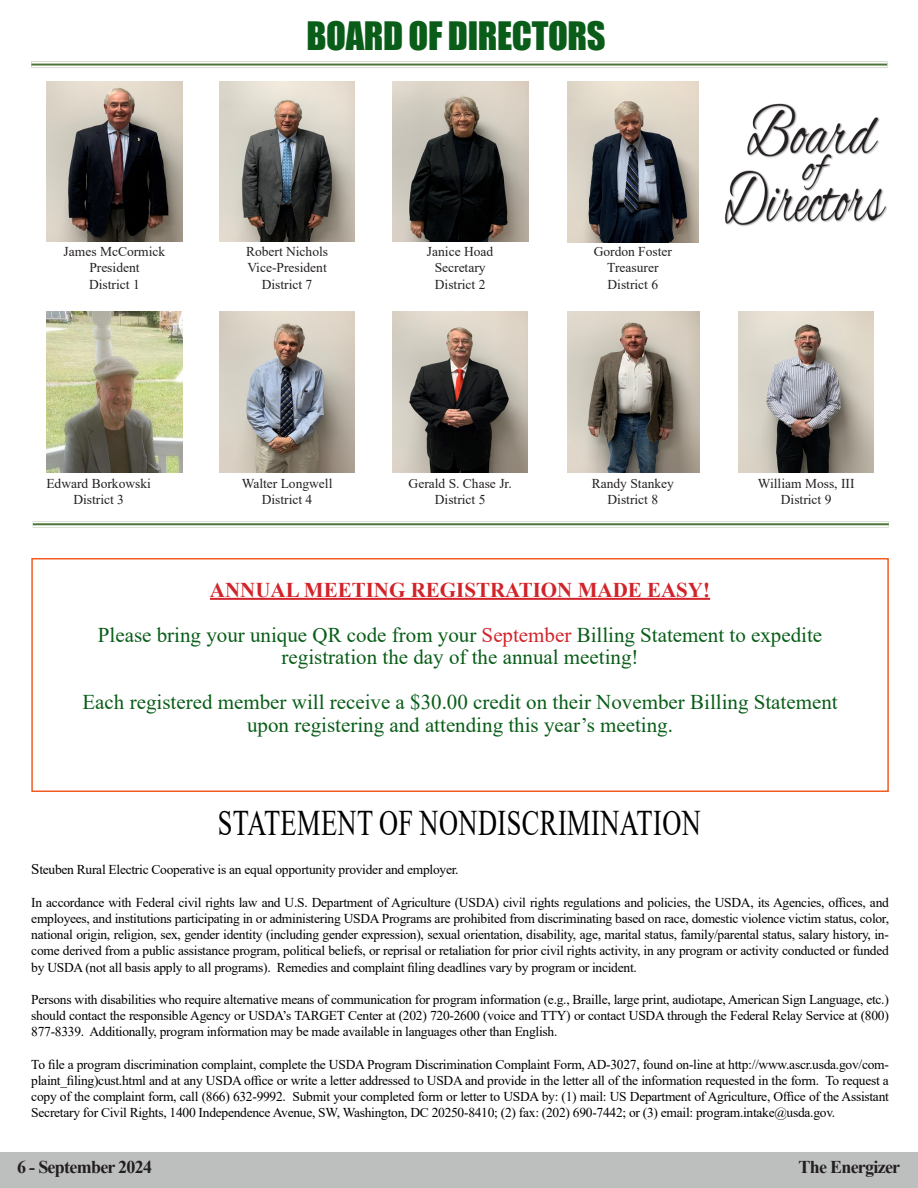
<style>
.page{position:relative;width:918px;height:1188px;background:#fff}
.page>*{position:absolute;margin:0;border:0;box-sizing:border-box;transform-origin:0 0}
.hd1_lead_head{font:36px "Times New Roman";letter-spacing:.02em;color:#000;scale:.73 1}
.hd1_lead_head-2{font:36px "Impact";letter-spacing:-.01em;color:#095d18}
.t1{font:21px "Times New Roman";color:#095d18}
.t2{font:700 21px "Times New Roman";color:#d1232a}
.Newstext{font:700 18px "Times New Roman";letter-spacing:-.04em;color:#231f20}
.t3{font:13.5px/16.2px "Times New Roman";letter-spacing:-.02em;color:#000;text-align:justify}
.t4{font:13.5px "Times New Roman";color:#231f20}
.s1{color:#d1232a}
.s2{font-size:15px}
</style>
<div class="page">
<div style="left:0;top:1152px;width:918px;height:36px;background:#bdbfbf"></div>
<svg style="left:31px;top:64px;width:856px;height:2px;background:#749364"></svg>
<hr style="left:210px;top:598px;width:500px;height:2px;background:#d1232a">
<div style="left:31px;top:558px;width:858px;height:234px;border:2px solid #f25b21"></div>
<img style="left:46px;top:81px;width:136px;height:161px">
<img style="left:220px;top:82px;width:135px;height:160px">
<img style="left:392px;top:82px;width:136px;height:160px">
<img style="left:567px;top:82px;width:132px;height:160px">
<img style="left:46px;top:312px;width:136px;height:160px">
<img style="left:220px;top:312px;width:135px;height:160px">
<img style="left:392px;top:312px;width:135px;height:160px">
<img style="left:567px;top:312px;width:133px;height:160px">
<svg style="left:33px;top:523px;width:856px;height:2px;background:#658853"></svg>
<img style="left:739px;top:312px;width:135px;height:160px">
<img style="left:725px;top:103px;width:162px;height:124px">
<p class="hd1_lead_head-2" style="left:307px;top:8px;width:301px">BOARD OF DIRECTORS</p>
<p class="t4" style="left:64px;top:242px;width:103px">James McCormick</p>
<p class="t4" style="left:89px;top:258px;width:52px">President</p>
<p class="t4" style="left:89px;top:275px;width:52px">District 1</p>
<p class="t4" style="left:46px;top:474px;width:106px">Edward Borkowski</p>
<p class="t4" style="left:73px;top:490px;width:52px">District 3</p>
<p class="t4" style="left:246px;top:242px;width:84px">Robert Nichols</p>
<p class="t4" style="left:247px;top:258px;width:81px">Vice-President</p>
<p class="t4" style="left:262px;top:275px;width:52px">District 7</p>
<p class="t4" style="left:242px;top:473px;width:92px">Walter Longwell</p>
<p class="t4" style="left:262px;top:490px;width:52px">District 4</p>
<p class="t4" style="left:427px;top:242px;width:68px">Janice Hoad</p>
<p class="t4" style="left:435px;top:258px;width:52px">Secretary</p>
<p class="t4" style="left:435px;top:275px;width:52px">District 2</p>
<p class="t4" style="left:409px;top:474px;width:105px">Gerald S. Chase Jr.</p>
<p class="t4" style="left:435px;top:490px;width:52px">District 5</p>
<p class="t4" style="left:594px;top:242px;width:80px">Gordon Foster</p>
<p class="t4" style="left:607px;top:258px;width:53px">Treasurer</p>
<p class="t4" style="left:608px;top:275px;width:52px">District 6</p>
<p class="t4" style="left:592px;top:474px;width:84px">Randy Stankey</p>
<p class="t4" style="left:608px;top:490px;width:52px">District 8</p>
<p class="t4" style="left:758px;top:474px;width:98px">William Moss, III</p>
<p class="t4" style="left:781px;top:490px;width:52px">District 9</p>
<p class="t2" style="left:210px;top:574px;width:502px">ANNUAL MEETING REGISTRATION MADE EASY!</p>
<p class="t1" style="left:98px;top:620px;width:726px">Please bring your unique QR code from your <span class="s1">September</span> Billing Statement to expedite</p>
<p class="t1" style="left:282px;top:642px;width:358px">registration the day of the annual meeting!</p>
<p class="t1" style="left:83px;top:687px;width:757px">Each registered member will receive a $30.00 credit on their November Billing Statement</p>
<p class="t1" style="left:247px;top:710px;width:427px">upon registering and attending this year’s meeting.</p>
<p class="hd1_lead_head" style="left:218px;top:798px;width:663px">STATEMENT OF NONDISCRIMINATION</p>
<p class="t3" style="left:31px;top:861px;width:429px"><span class="s2">S</span>teuben Rural Electric Cooperative is an equal opportunity provider and employer.</p>
<p class="t3" style="left:31px;top:894px;width:859px">In accordance with Federal civil rights law and U.S. Department of Agriculture (USDA) civil rights regulations and policies, the USDA, its Agencies, offices, and employees, and institutions participating in or administering USDA Programs are prohibited from discriminating based on race, domestic violence victim status, color, national origin, religion, sex, gender identity (including gender expression), sexual orientation, disability, age, marital status, family/parental status, salary history, in&shy;come derived from a public assistance program, political beliefs, or reprisal or retaliation for prior civil rights activity, in any program or activity conducted or funded by USDA (not all basis apply to all programs). Remedies and complaint filing deadlines vary by program or incident.</p>
<p class="t3" style="left:31px;top:991px;width:859px">Persons with disabilities who require alternative means of communication for program information (e.g., Braille, large print, audiotape, American Sign Language, etc.) should contact the responsible Agency or USDA’s TARGET Center at (202) 720-2600 (voice and TTY) or contact USDA through the Federal Relay Service at (800)<br>877-8339. Additionally, program information may be made available in languages other than English.</p>
<p class="t3" style="left:31px;top:1056px;width:859px">To file a program discrimination complaint, complete the USDA Program Discrimination Complaint Form, AD-3027, found on-line at http://www.ascr.usda.gov/com&shy;plaint_filing)cust.html and at any USDA office or write a letter addressed to USDA and provide in the letter all of the information requested in the form. To request a copy of the complaint form, call (866) 632-9992. Submit your completed form or letter to USDA by: (1) mail: US Department of Agriculture, Office of the Assistant Secretary for Civil Rights, 1400 Independence Avenue, SW, Washington, DC 20250-8410; (2) fax: (202) 690-7442; or (3) email: program.intake@usda.gov.</p>
<p class="Newstext" style="left:17px;top:1154px;width:136px">6 - September 2024</p>
<p class="Newstext" style="left:798px;top:1154px;width:103px">The Energizer</p>
</div>
